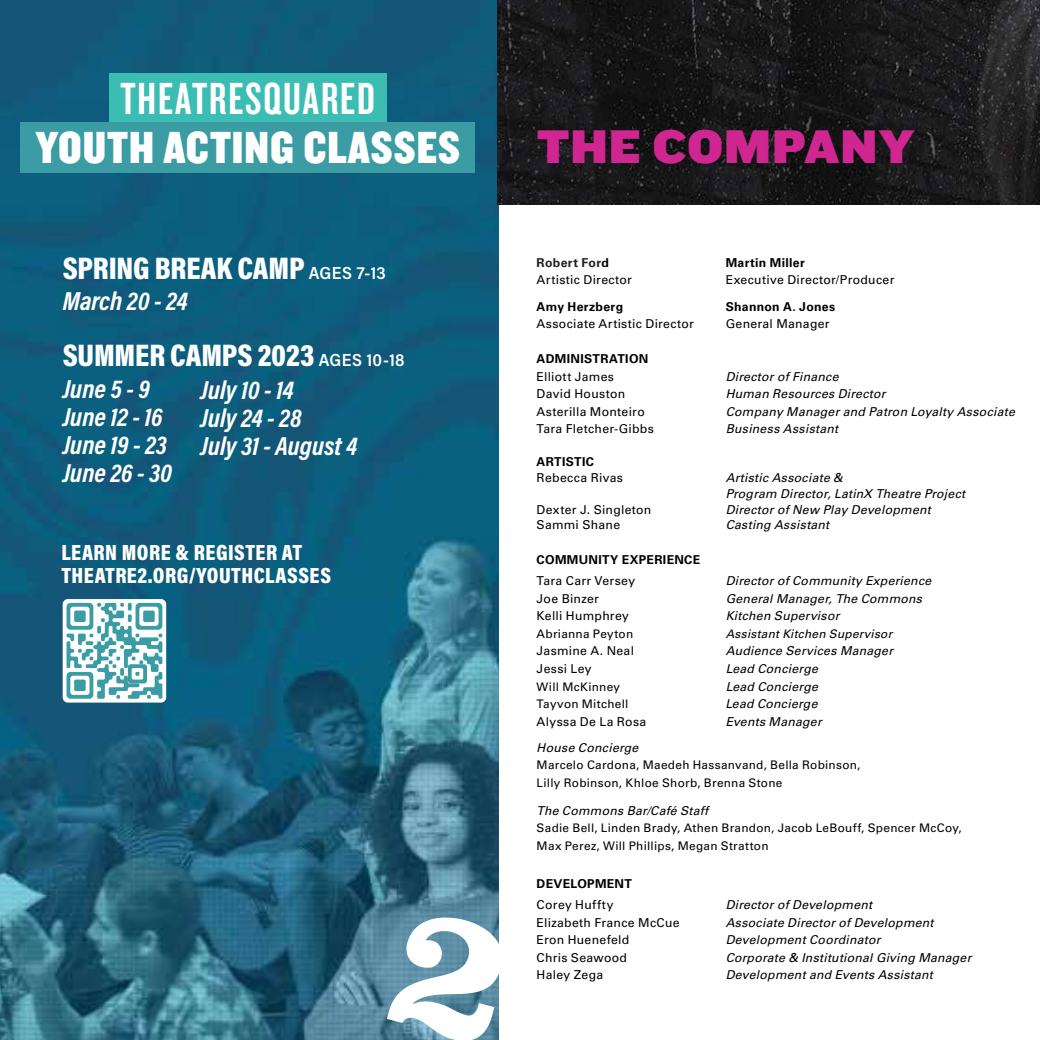
<style>
.page{position:relative;width:1040px;height:1040px;background:#fff}
.page>*{position:absolute;margin:0;border:0;box-sizing:border-box;transform-origin:0 0}
.t1{font:49px "Knockout HTF72 Full Cruiserwt";letter-spacing:.01em;color:#cf2691}
.t2{font:46.73px "Knockout HTF70 Full Welterwt";letter-spacing:.02em;color:#fff}
.t3{font:46.73px "Knockout HTF48 Featherweight";letter-spacing:.04em;color:#fff}
.t4{font:900 31.5px "Acumin Pro Cond";letter-spacing:-.005em;color:#fff}
.t5{font:italic 700 26.25px "Acumin Pro Cond";letter-spacing:-.005em;color:#fff}
.t6{font:900 22.22px "Acumin Pro Cond";letter-spacing:.02em;color:#fff}
.t7{font:italic 12.25px "Univers LT Std";letter-spacing:.02em;color:#000}
.t8{font:12.25px "Univers LT Std";letter-spacing:.02em;color:#000}
.t9{font:700 12.25px "Univers LT Std";letter-spacing:.025em;color:#000}
.t10{font:700 12.25px "Univers LT Std";letter-spacing:.03em;color:#231f20}
.t11{font:11.9px "Univers LT Std";letter-spacing:.025em;color:#000}
.t12{font:italic 11.9px "Univers LT Std";letter-spacing:.02em;color:#000}
.s1{font-family:"Acumin Pro Semi Cond";font-weight:600;font-size:17.5px}
.s2{color:#000}
</style>
<div class="page">
<img style="left:0;top:0;width:499px;height:1040px">
<svg style="left:387px;top:917px;width:112px;height:123px"></svg>
<div style="left:109px;top:74px;width:278px;height:56px;background:#3bbdb3"></div>
<div style="left:20px;top:122px;width:455px;height:50px;background:#3b9ca4"></div>
<div style="left:63px;top:599px;width:103px;height:103px;background:linear-gradient(to right,#fff,#fff);border-radius:5px"></div>
<svg style="left:66px;top:603px;width:96px;height:95px"></svg>
<img style="left:498px;top:0;width:542px;height:205px">
<p class="t3" style="left:120px;top:75px;width:256px">THEATRESQUARED</p>
<p class="t2" style="left:35px;top:123px;width:426px">YOUTH ACTING CLASSES</p>
<p class="t4" style="left:63px;top:247px;width:325px">SPRING BREAK CAMP <span class="s1">AGES 7-13</span></p>
<p class="t5" style="left:63px;top:284px;width:127px">March 20 - 24</p>
<p class="t4" style="left:63px;top:335px;width:343px">SUMMER CAMPS 2023 <span class="s1">AGES 10-18</span></p>
<p class="t5" style="left:63px;top:371px;width:89px">June 5 - 9</p>
<p class="t5" style="left:63px;top:399px;width:102px">June 12 - 16</p>
<p class="t5" style="left:63px;top:427px;width:106px">June 19 - 23</p>
<p class="t5" style="left:63px;top:455px;width:111px">June 26 - 30</p>
<p class="t5" style="left:201px;top:372px;width:95px">July 10 - 14</p>
<p class="t5" style="left:201px;top:400px;width:102px">July 24 - 28</p>
<p class="t5" style="left:201px;top:428px;width:158px">July 31 - August 4</p>
<p class="t6" style="left:61px;top:538px;width:242px">LEARN MORE &amp; REGISTER AT</p>
<p class="t6" style="left:61px;top:561px;width:271px">THEATRE2.ORG/YOUTHCLASSES</p>
<p class="t1" style="left:536px;top:120px;width:379px">THE COMPANY</p>
<p class="t10" style="left:536px;top:255px;width:74px">Robert For<span class="s2">d</span></p>
<p class="t9" style="left:725px;top:255px;width:81px">Martin Miller</p>
<p class="t8" style="left:536px;top:273px;width:97px">Artistic Director</p>
<p class="t8" style="left:725px;top:273px;width:170px">Executive Director/Producer</p>
<p class="t9" style="left:536px;top:299px;width:88px">Amy Herzberg</p>
<p class="t9" style="left:725px;top:299px;width:111px">Shannon A. Jones</p>
<p class="t8" style="left:536px;top:316px;width:159px">Associate Artistic Director</p>
<p class="t8" style="left:725px;top:316px;width:105px">General Manager</p>
<p class="t9" style="left:536px;top:351px;width:113px">ADMINISTRATION</p>
<p class="t8" style="left:536px;top:369px;width:79px">Elliott James</p>
<p class="t7" style="left:725px;top:369px;width:114px">Director of Finance</p>
<p class="t8" style="left:536px;top:386px;width:90px">David Houston</p>
<p class="t7" style="left:725px;top:386px;width:161px">Human Resources Director</p>
<p class="t8" style="left:536px;top:404px;width:110px">Asterilla Monteiro</p>
<p class="t7" style="left:725px;top:404px;width:291px">Company Manager and Patron Loyalty Associate</p>
<p class="t8" style="left:536px;top:421px;width:119px">Tara Fletcher-Gibbs</p>
<p class="t7" style="left:725px;top:421px;width:114px">Business Assistant</p>
<p class="t9" style="left:536px;top:455px;width:59px">ARTISTIC</p>
<p class="t8" style="left:536px;top:470px;width:88px">Rebecca Rivas</p>
<p class="t7" style="left:725px;top:470px;width:119px">Artistic Associate &amp;</p>
<p class="t7" style="left:725px;top:486px;width:241px">Program Director, LatinX Theatre Project</p>
<p class="t8" style="left:536px;top:502px;width:116px">Dexter J. Singleton</p>
<p class="t7" style="left:725px;top:502px;width:207px">Director of New Play Development</p>
<p class="t8" style="left:536px;top:518px;width:85px">Sammi Shane</p>
<p class="t7" style="left:725px;top:518px;width:105px">Casting Assistant</p>
<p class="t9" style="left:536px;top:553px;width:165px">COMMUNITY EXPERIENCE</p>
<p class="t8" style="left:536px;top:574px;width:100px">Tara Carr Versey</p>
<p class="t7" style="left:725px;top:574px;width:207px">Director of Community Experience</p>
<p class="t8" style="left:536px;top:591px;width:64px">Joe Binzer</p>
<p class="t7" style="left:725px;top:591px;width:198px">General Manager, The Commons</p>
<p class="t8" style="left:536px;top:609px;width:94px">Kelli Humphrey</p>
<p class="t7" style="left:725px;top:609px;width:115px">Kitchen Supervisor</p>
<p class="t11" style="left:536px;top:626px;width:98px">Abrianna Peyton</p>
<p class="t12" style="left:725px;top:626px;width:168px">Assistant Kitchen Supervisor</p>
<p class="t8" style="left:536px;top:644px;width:99px">Jasmine A. Neal</p>
<p class="t7" style="left:725px;top:644px;width:169px">Audience Services Manager</p>
<p class="t8" style="left:536px;top:661px;width:57px">Jessi Ley</p>
<p class="t7" style="left:725px;top:661px;width:94px">Lead Concierge</p>
<p class="t11" style="left:536px;top:679px;width:85px">Will McKinney</p>
<p class="t7" style="left:725px;top:679px;width:94px">Lead Concierge</p>
<p class="t11" style="left:536px;top:696px;width:93px">Tayvon Mitchell</p>
<p class="t7" style="left:725px;top:696px;width:94px">Lead Concierge</p>
<p class="t8" style="left:536px;top:714px;width:111px">Alyssa De La Rosa</p>
<p class="t7" style="left:725px;top:714px;width:97px">Events Manager</p>
<p class="t7" style="left:536px;top:740px;width:103px">House Concierge</p>
<p class="t11" style="left:536px;top:758px;width:325px">Marcelo Cardona, Maedeh Hassanvand, Bella Robinson,</p>
<p class="t11" style="left:536px;top:775px;width:247px">Lilly Robinson, Khloe Shorb, Brenna Stone</p>
<p class="t7" style="left:536px;top:803px;width:173px">The Commons Bar/Café Staff</p>
<p class="t11" style="left:536px;top:821px;width:427px">Sadie Bell, Linden Brady, Athen Brandon, Jacob LeBouff, Spencer McCoy,</p>
<p class="t11" style="left:536px;top:838px;width:233px">Max Perez, Will Phillips, Megan Stratton</p>
<p class="t9" style="left:536px;top:876px;width:97px">DEVELOPMENT</p>
<p class="t8" style="left:536px;top:897px;width:78px">Corey Huffty</p>
<p class="t7" style="left:725px;top:897px;width:148px">Director of Development</p>
<p class="t8" style="left:536px;top:915px;width:144px">Elizabeth France McCue</p>
<p class="t7" style="left:725px;top:915px;width:209px">Associate Director of Development</p>
<p class="t8" style="left:536px;top:932px;width:94px">Eron Huenefeld</p>
<p class="t7" style="left:725px;top:932px;width:156px">Development Coordinator</p>
<p class="t8" style="left:536px;top:950px;width:92px">Chris Seawood</p>
<p class="t7" style="left:725px;top:950px;width:247px">Corporate &amp; Institutional Giving Manager</p>
<p class="t8" style="left:536px;top:967px;width:68px">Haley Zega</p>
<p class="t7" style="left:725px;top:967px;width:209px">Development and Events Assistant</p>
</div>
